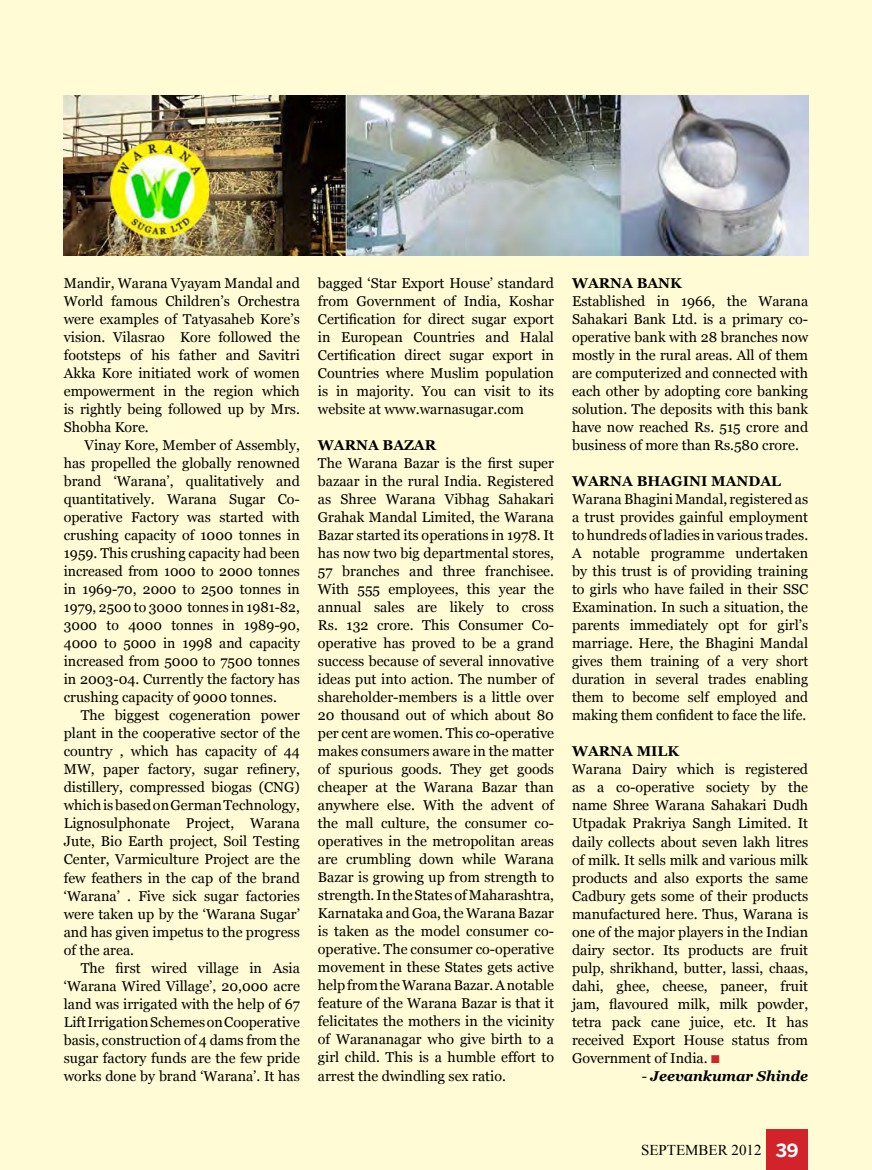
<style>
.page{position:relative;width:872px;height:1170px;background:#fff}
.page>*{position:absolute;margin:0;border:0;box-sizing:border-box;transform-origin:0 0}
.t1{font:15px "Times New Roman";color:#000}
.t2{font:14.25px/18px "Georgia";color:#000}
.t3{font:italic 700 14.25px "Georgia";color:#000}
.s1{font-weight:700}
.s2{color:#d2232a}
.s3{font-weight:400;font-style:normal}
.s4{font-family:"Benton Sans";font-weight:700;font-size:18px;color:#fff}
</style>
<div class="page">
<div style="left:0;top:0;width:872px;height:1169px;background:#fffcd5"></div>
<img style="left:64px;top:95px;width:744px;height:160px">
<div style="left:766px;top:1129px;width:42px;height:40px;background:#d2232a"></div>
<p class="t2" style="left:64px;top:274px;width:238px">Mandir, Warana Vyayam Mandal and</p>
<p class="t2" style="left:64px;top:292px;width:238px">World famous Children’s Orchestra</p>
<p class="t2" style="left:64px;top:310px;width:238px">were examples of Tatyasaheb Kore’s</p>
<p class="t2" style="left:64px;top:328px;width:238px">vision. Vilasrao Kore followed the</p>
<p class="t2" style="left:64px;top:346px;width:238px">footsteps of his father and Savitri</p>
<p class="t2" style="left:64px;top:364px;width:238px">Akka Kore initiated work of women</p>
<p class="t2" style="left:64px;top:382px;width:238px">empowerment in the region which</p>
<p class="t2" style="left:64px;top:400px;width:238px">is rightly being followed up by Mrs.</p>
<p class="t2" style="left:64px;top:418px;width:87px">Shobha Kore.</p>
<p class="t2" style="left:85px;top:436px;width:217px">Vinay Kore, Member of Assembly,</p>
<p class="t2" style="left:64px;top:454px;width:238px">has propelled the globally renowned</p>
<p class="t2" style="left:64px;top:472px;width:238px">brand ‘Warana’, qualitatively and</p>
<p class="t2" style="left:64px;top:490px;width:238px">quantitatively. Warana Sugar Co-</p>
<p class="t2" style="left:64px;top:508px;width:238px">operative Factory was started with</p>
<p class="t2" style="left:64px;top:526px;width:238px">crushing capacity of 1000 tonnes in</p>
<p class="t2" style="left:64px;top:544px;width:238px">1959. This crushing capacity had been</p>
<p class="t2" style="left:64px;top:562px;width:238px">increased from 1000 to 2000 tonnes</p>
<p class="t2" style="left:64px;top:580px;width:238px">in 1969-70, 2000 to 2500 tonnes in</p>
<p class="t2" style="left:64px;top:598px;width:238px">1979, 2500 to 3000 tonnes in 1981-82,</p>
<p class="t2" style="left:64px;top:616px;width:238px">3000 to 4000 tonnes in 1989-90,</p>
<p class="t2" style="left:64px;top:634px;width:238px">4000 to 5000 in 1998 and capacity</p>
<p class="t2" style="left:64px;top:652px;width:238px">increased from 5000 to 7500 tonnes</p>
<p class="t2" style="left:64px;top:670px;width:238px">in 2003-04. Currently the factory has</p>
<p class="t2" style="left:64px;top:688px;width:215px">crushing capacity of 9000 tonnes.</p>
<p class="t2" style="left:81px;top:706px;width:221px">The biggest cogeneration power</p>
<p class="t2" style="left:64px;top:724px;width:238px">plant in the cooperative sector of the</p>
<p class="t2" style="left:64px;top:742px;width:238px">country , which has capacity of 44</p>
<p class="t2" style="left:64px;top:760px;width:238px">MW, paper factory, sugar refinery,</p>
<p class="t2" style="left:64px;top:778px;width:238px">distillery, compressed biogas (CNG)</p>
<p class="t2" style="left:64px;top:796px;width:238px">which is based on German Technology,</p>
<p class="t2" style="left:64px;top:814px;width:238px">Lignosulphonate Project, Warana</p>
<p class="t2" style="left:64px;top:832px;width:238px">Jute, Bio Earth project, Soil Testing</p>
<p class="t2" style="left:64px;top:850px;width:238px">Center, Varmiculture Project are the</p>
<p class="t2" style="left:64px;top:868px;width:238px">few feathers in the cap of the brand</p>
<p class="t2" style="left:64px;top:886px;width:238px">‘Warana’ . Five sick sugar factories</p>
<p class="t2" style="left:64px;top:904px;width:238px">were taken up by the ‘Warana Sugar’</p>
<p class="t2" style="left:64px;top:922px;width:238px">and has given impetus to the progress</p>
<p class="t2" style="left:64px;top:940px;width:72px">of the area.</p>
<p class="t2" style="left:81px;top:958px;width:221px">The first wired village in Asia</p>
<p class="t2" style="left:64px;top:976px;width:238px">‘Warana Wired Village’, 20,000 acre</p>
<p class="t2" style="left:64px;top:994px;width:238px">land was irrigated with the help of 67</p>
<p class="t2" style="left:64px;top:1012px;width:238px">Lift Irrigation Schemes on Cooperative</p>
<p class="t2" style="left:64px;top:1030px;width:238px">basis, construction of 4 dams from the</p>
<p class="t2" style="left:64px;top:1048px;width:238px">sugar factory funds are the few pride</p>
<p class="t2" style="left:64px;top:1066px;width:238px">works done by brand ‘Warana’. It has</p>
<p class="t2" style="left:318px;top:274px;width:238px;text-align:justify">bagged ‘Star Export House’ standard from Government of India, Koshar Certification for direct sugar export in European Countries and Halal Certification direct sugar export in Countries where Muslim population is in majority. You can visit to its website at www.warnasugar.com</p>
<p class="t2" style="left:318px;top:436px;width:238px"><span class="s1">WARNA BAZAR<br></span>The Warana Bazar is the first super bazaar in the rural India. Registered as Shree Warana Vibhag Sahakari Grahak Mandal Limited, the Warana Bazar started its operations in 1978. It has now two big departmental stores, 57 branches and three franchisee.<br>With 555 employees, this year the annual sales are likely to cross Rs. 132 crore. This Consumer Co&shy;operative has proved to be a grand success because of several innovative ideas put into action. The number of shareholder-members is a little over 20 thousand out of which about 80 per cent are women. This co-operative makes consumers aware in the matter of spurious goods. They get goods cheaper at the Warana Bazar than anywhere else. With the advent of the mall culture, the consumer co&shy;operatives in the metropolitan areas are crumbling down while Warana Bazar is growing up from strength to strength. In the States of Maharashtra, Karnataka and Goa, the Warana Bazar is taken as the model consumer co&shy;operative. The consumer co-operative movement in these States gets active help from the Warana Bazar. A notable feature of the Warana Bazar is that it felicitates the mothers in the vicinity of Warananagar who give birth to a girl child. This is a humble effort to arrest the dwindling sex ratio.</p>
<p class="t2" style="left:572px;top:274px;width:238px"><span class="s1">WARNA BANK<br></span>Established in 1966, the Warana<br>Sahakari Bank Ltd. is a primary co&shy;operative bank with 28 branches now mostly in the rural areas. All of them are computerized and connected with each other by adopting core banking solution. The deposits with this bank have now reached Rs. 515 crore and business of more than Rs.580 crore.</p>
<p class="t2" style="left:572px;top:472px;width:238px"><span class="s1">WARNA BHAGINI MANDAL </span>Warana Bhagini Mandal, registered as a trust provides gainful employment to hundreds of ladies in various trades.<br>A notable programme undertaken by this trust is of providing training to girls who have failed in their SSC Examination. In such a situation, the parents immediately opt for girl’s marriage. Here, the Bhagini Mandal gives them training of a very short duration in several trades enabling them to become self employed and making them confident to face the life.</p>
<p class="t2" style="left:572px;top:742px;width:238px"><span class="s1">WARNA MILK<br></span>Warana Dairy which is registered as a co-operative society by the name Shree Warana Sahakari Dudh Utpadak Prakriya Sangh Limited. It daily collects about seven lakh litres of milk. It sells milk and various milk products and also exports the same Cadbury gets some of their products manufactured here. Thus, Warana is one of the major players in the Indian dairy sector. Its products are fruit pulp, shrikhand, butter, lassi, chaas, dahi, ghee, cheese, paneer, fruit jam, flavoured milk, milk powder, tetra pack cane juice, etc. It has received Export House status from Government of India. <span class="s2">■</span></p>
<p class="t3" style="left:642px;top:1067px;width:168px"><span class="s3">-</span> Jeevankumar Shinde</p>
<p class="t1" style="left:641px;top:1139px;width:159px">SEPTEMBER 2012 <span class="s4">39</span></p>
</div>
